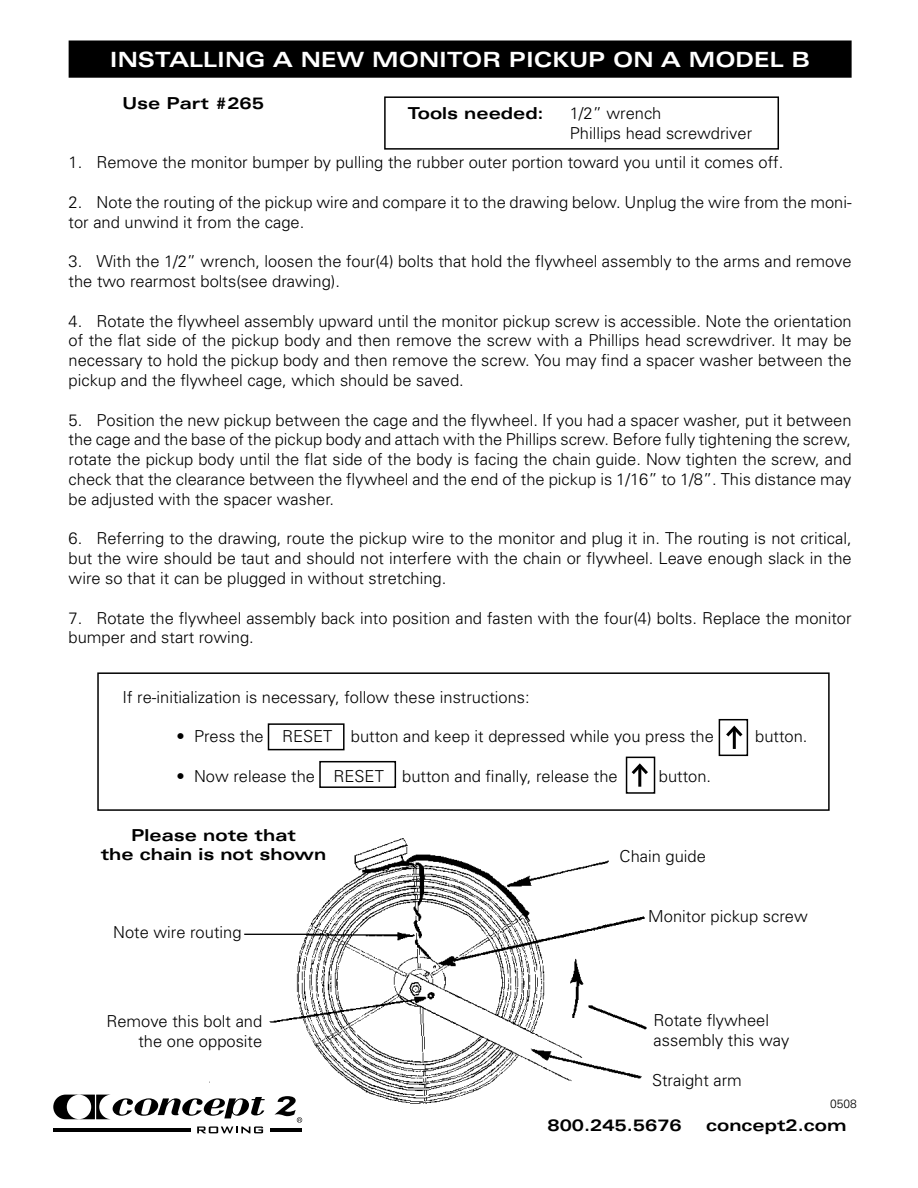
<style>
.page{position:relative;width:918px;height:1188px;background:#fff}
.page>*{position:absolute;margin:0;border:0;box-sizing:border-box;transform-origin:0 0}
.t1{font:700 expanded 21px "Univers";color:#fff}
.t2{font:300 16.5px/19.8px "Univers";color:#000}
.t3{font:700 expanded 16.5px/19.8px "Univers";color:#000;text-align:center}
.t4{font:300 12px "Univers";color:#000}
</style>
<div class="page">
<div style="left:69px;top:41px;width:782px;height:36px;background:#000"></div>
<div style="left:69px;top:40px;width:783px;height:38px;border:2px solid #000"></div>
<img style="left:209px;top:838px;width:438px;height:266px">
<div style="left:268px;top:723px;width:77px;height:27px;border:2px solid #000"></div>
<div style="left:319px;top:761px;width:77px;height:27px;border:2px solid #000"></div>
<div style="left:626px;top:757px;width:29px;height:37px;border:2px solid #000"></div>
<div style="left:719px;top:719px;width:29px;height:37px;border:2px solid #000"></div>
<div style="left:384px;top:96px;width:395px;height:54px;border:2px solid #000"></div>
<div style="left:97px;top:672px;width:733px;height:139px;border:2px solid #000"></div>
<hr style="left:638px;top:766px;width:3px;height:21px;background:#000">
<svg style="left:628px;top:761px;width:20px;height:16px"></svg>
<hr style="left:733px;top:728px;width:3px;height:21px;background:#000">
<svg style="left:726px;top:723px;width:20px;height:17px"></svg>
<svg style="left:53px;top:1095px;width:212px;height:24px"></svg>
<svg style="left:274px;top:1096px;width:28px;height:27px"></svg>
<svg style="left:197px;top:1127px;width:66px;height:6px"></svg>
<hr style="left:53px;top:1128px;width:137px;height:3px;background:#000">
<hr style="left:270px;top:1128px;width:31px;height:3px;background:#000">
<p class="t1" style="left:110px;top:48px;width:702px">INSTALLING A NEW MONITOR PICKUP ON A MODEL B</p>
<p class="t3" style="left:123px;top:93px;width:143px">Use Part #265</p>
<p class="t3" style="left:408px;top:103px;width:137px">Tools needed:</p>
<p class="t2" style="left:570px;top:104px;width:184px">1/2” wrench<br>Phillips head screwdriver</p>
<p class="t2" style="left:69px;top:152px;width:716px">1. Remove the monitor bumper by pulling the rubber outer portion toward you until it comes off.</p>
<p class="t2" style="left:69px;top:192px;width:785px">2. Note the routing of the pickup wire and compare it to the drawing below. Unplug the wire from the moni&shy;tor and unwind it from the cage.</p>
<p class="t2" style="left:69px;top:251px;width:785px">3. With the 1/2” wrench, loosen the four(4) bolts that hold the flywheel assembly to the arms and remove the two rearmost bolts(see drawing).</p>
<p class="t2" style="left:69px;top:311px;width:785px;text-align:justify">4. Rotate the flywheel assembly upward until the monitor pickup screw is accessible. Note the orientation of the flat side of the pickup body and then remove the screw with a Phillips head screwdriver. It may be necessary to hold the pickup body and then remove the screw. You may find a spacer washer between the pickup and the flywheel cage, which should be saved.</p>
<p class="t2" style="left:69px;top:410px;width:785px;text-align:justify">5. Position the new pickup between the cage and the flywheel. If you had a spacer washer, put it between the cage and the base of the pickup body and attach with the Phillips screw. Before fully tightening the screw, rotate the pickup body until the flat side of the body is facing the chain guide. Now tighten the screw, and check that the clearance between the flywheel and the end of the pickup is 1/16” to 1/8”. This distance may be adjusted with the spacer washer.</p>
<p class="t2" style="left:69px;top:529px;width:785px;text-align:justify">6. Referring to the drawing, route the pickup wire to the monitor and plug it in. The routing is not critical, but the wire should be taut and should not interfere with the chain or flywheel. Leave enough slack in the wire so that it can be plugged in without stretching.</p>
<p class="t2" style="left:69px;top:608px;width:784px">7. Rotate the flywheel assembly back into position and fasten with the four(4) bolts. Replace the monitor bumper and start rowing.</p>
<p class="t2" style="left:123px;top:687px;width:409px">If re-initialization is necessary, follow these instructions:</p>
<p class="t2" style="left:177px;top:727px;width:539px">• Press the RESET button and keep it depressed while you press the</p>
<p class="t2" style="left:755px;top:727px;width:54px">button.</p>
<p class="t2" style="left:177px;top:766px;width:443px">• Now release the RESET button and finally, release the</p>
<p class="t2" style="left:659px;top:766px;width:54px">button.</p>
<p class="t3" style="left:101px;top:825px;width:227px">Please note that<br>the chain is not shown</p>
<p class="t2" style="left:113px;top:922px;width:130px">Note wire routing</p>
<p class="t2" style="left:106px;top:1011px;width:157px;text-align:right">Remove this bolt and the one opposite</p>
<p class="t2" style="left:620px;top:846px;width:88px">Chain guide</p>
<p class="t2" style="left:648px;top:907px;width:161px">Monitor pickup screw</p>
<p class="t2" style="left:654px;top:1010px;width:137px">Rotate flywheel assembly this way</p>
<p class="t2" style="left:652px;top:1070px;width:91px">Straight arm</p>
<p class="t4" style="left:830px;top:1096px;width:28px">0508</p>
<p class="t3" style="left:547px;top:1116px;width:136px">800.245.5676</p>
<p class="t3" style="left:706px;top:1116px;width:142px">concept2.com</p>
</div>
